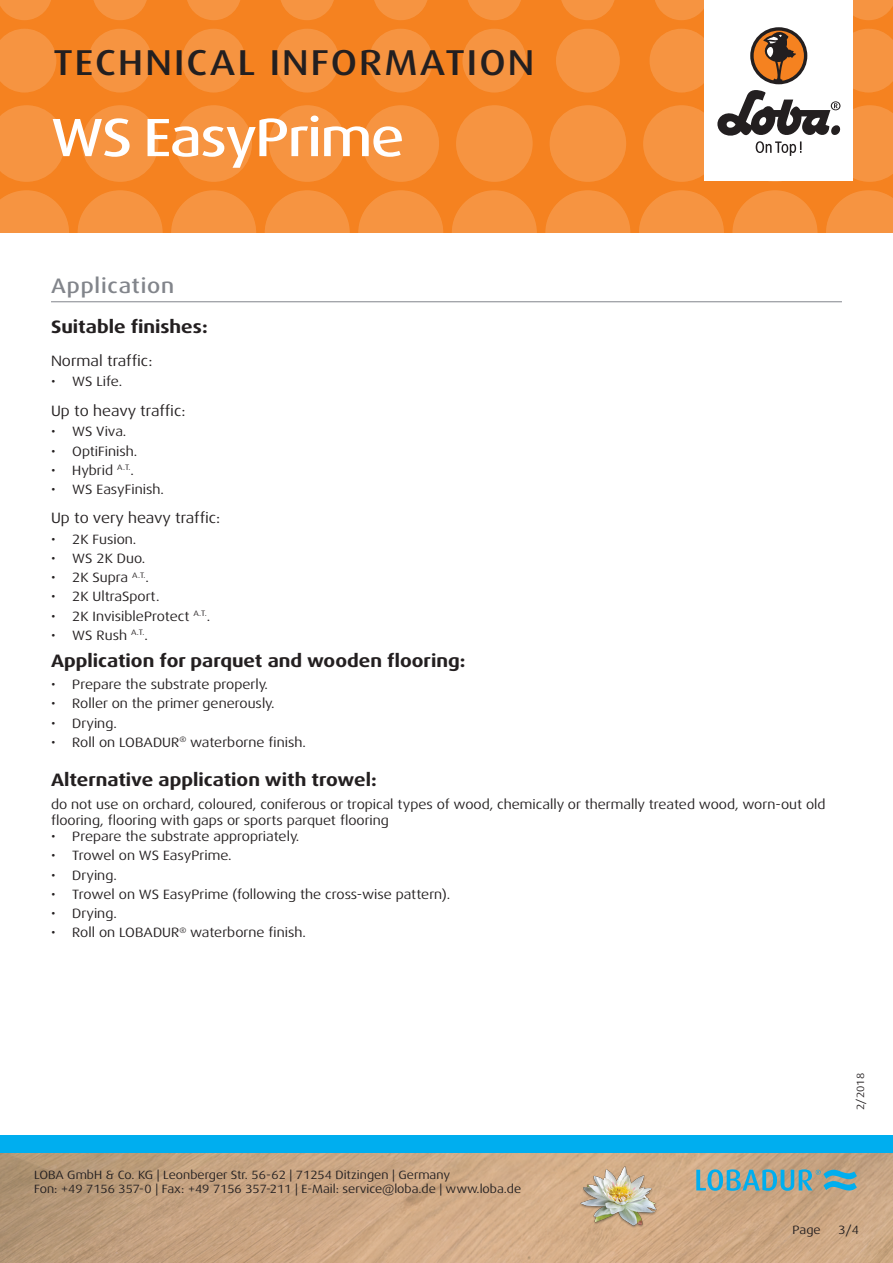
<style>
.page{position:relative;width:893px;height:1263px;background:#fff}
.page>*{position:absolute;margin:0;border:0;box-sizing:border-box;transform-origin:0 0}
.t1{font:500 expanded 54px "Dax Pro";letter-spacing:-.025em;color:#fff}
.t2{font:500 expanded 36px "Dax Pro";letter-spacing:.06em;color:#231f20}
.Titel_grau{font:500 expanded 21px "Dax Pro";letter-spacing:.04em;color:#82858b}
.t3{font:700 expanded 18px "Dax Pro";color:#231f20}
.t4{font:expanded 15px "Dax Pro";color:#231f20}
.Text{font:expanded 13.5px/16.2px "Dax Pro";color:#231f20}
.t5{font:expanded 12px/14.4px "Dax Pro";color:#231f20}
.t6{font:expanded 10.5px "Dax Pro";color:#231f20}
</style>
<div class="page">
<div style="left:0;top:0;width:893px;height:233px;background:#f58220"></div>
<svg style="left:0;top:190px;width:69px;height:43px"></svg>
<svg style="left:78px;top:190px;width:85px;height:85px;fill:#f69441"></svg>
<svg style="left:171px;top:190px;width:85px;height:85px;fill:#f69441"></svg>
<svg style="left:265px;top:190px;width:85px;height:85px;fill:#f69441"></svg>
<svg style="left:358px;top:190px;width:85px;height:85px;fill:#f69441"></svg>
<svg style="left:545px;top:190px;width:85px;height:85px;fill:#f69441"></svg>
<svg style="left:452px;top:190px;width:85px;height:85px;fill:#f69441"></svg>
<svg style="left:732px;top:190px;width:85px;height:85px;fill:#f69441"></svg>
<svg style="left:639px;top:190px;width:85px;height:85px;fill:#f69441"></svg>
<svg style="left:826px;top:190px;width:67px;height:43px"></svg>
<svg style="left:0;top:105px;width:65px;height:77px"></svg>
<svg style="left:82px;top:105px;width:76px;height:77px"></svg>
<svg style="left:175px;top:105px;width:77px;height:77px"></svg>
<svg style="left:269px;top:105px;width:76px;height:77px"></svg>
<svg style="left:456px;top:105px;width:77px;height:77px"></svg>
<svg style="left:362px;top:105px;width:77px;height:77px"></svg>
<svg style="left:550px;top:105px;width:76px;height:77px"></svg>
<svg style="left:0;top:29px;width:56px;height:63px"></svg>
<svg style="left:182px;top:29px;width:64px;height:63px"></svg>
<svg style="left:88px;top:29px;width:64px;height:63px"></svg>
<svg style="left:275px;top:29px;width:64px;height:63px"></svg>
<svg style="left:462px;top:29px;width:64px;height:63px"></svg>
<svg style="left:369px;top:29px;width:64px;height:63px"></svg>
<svg style="left:556px;top:29px;width:64px;height:63px"></svg>
<svg style="left:0;top:0;width:51px;height:20px"></svg>
<svg style="left:187px;top:0;width:53px;height:20px"></svg>
<svg style="left:468px;top:0;width:53px;height:20px"></svg>
<svg style="left:655px;top:0;width:49px;height:20px"></svg>
<svg style="left:93px;top:0;width:54px;height:20px"></svg>
<svg style="left:374px;top:0;width:54px;height:20px"></svg>
<svg style="left:281px;top:0;width:53px;height:20px"></svg>
<svg style="left:561px;top:0;width:54px;height:20px"></svg>
<svg style="left:853px;top:0;width:40px;height:20px"></svg>
<img style="left:0;top:1152px;width:893px;height:111px">
<div style="left:0;top:1135px;width:893px;height:17px;background:#00aeef"></div>
<div style="left:704px;top:0;width:149px;height:181px;background:#fff"></div>
<svg style="left:643px;top:28px;width:250px;height:154px"></svg>
<img style="left:578px;top:1161px;width:82px;height:81px">
<svg style="left:696px;top:1169px;width:161px;height:22px;background:#74a7ae"></svg>
<hr style="left:51px;top:301px;width:791px;height:1px;background:#82858b">
<h2 class="t2" style="left:53px;top:40px;width:483px">TECHNICAL INFORMATION</h2>
<p class="t1" style="left:51px;top:103px;width:355px">WS EasyPrime</p>
<p class="Titel_grau" style="left:51px;top:272px;width:125px">Application</p>
<p class="t3" style="left:51px;top:315px;width:158px">Suitable finishes:</p>
<p class="t4" style="left:51px;top:351px;width:103px">Normal traffic:</p>
<p class="Text" style="left:51px;top:374px;width:73px">• WS Life.</p>
<p class="t4" style="left:51px;top:401px;width:136px">Up to heavy traffic:</p>
<p class="Text" style="left:51px;top:424px;width:77px">• WS Viva.</p>
<p class="Text" style="left:51px;top:443px;width:88px">• OptiFinish.</p>
<p class="Text" style="left:51px;top:462px;width:84px">• Hybrid <sup>A.T.</sup>.</p>
<p class="Text" style="left:51px;top:481px;width:115px">• WS EasyFinish.</p>
<p class="t4" style="left:51px;top:509px;width:171px">Up to very heavy traffic:</p>
<p class="Text" style="left:51px;top:531px;width:87px">• 2K Fusion.</p>
<p class="Text" style="left:51px;top:550px;width:96px">• WS 2K Duo.</p>
<p class="Text" style="left:51px;top:569px;width:99px">• 2K Supra <sup>A.T.</sup>.</p>
<p class="Text" style="left:51px;top:589px;width:110px">• 2K UltraSport.</p>
<p class="Text" style="left:51px;top:608px;width:161px">• 2K InvisibleProtect <sup>A.T.</sup>.</p>
<p class="Text" style="left:51px;top:627px;width:98px">• WS Rush <sup>A.T.</sup>.</p>
<p class="t3" style="left:51px;top:649px;width:416px">Application for parquet and wooden flooring:</p>
<p class="Text" style="left:51px;top:676px;width:219px">• Prepare the substrate properly.</p>
<p class="Text" style="left:51px;top:696px;width:225px">• Roller on the primer generously.</p>
<p class="Text" style="left:51px;top:715px;width:67px">• Drying.</p>
<p class="Text" style="left:51px;top:734px;width:256px">• Roll on LOBADUR<sup>®</sup> waterborne finish.</p>
<p class="t3" style="left:51px;top:768px;width:327px">Alternative application with trowel:</p>
<p class="Text" style="left:51px;top:796px;width:776px">do not use on orchard, coloured, coniferous or tropical types of wood, chemically or thermally treated wood, worn-out old flooring, flooring with gaps or sports parquet flooring</p>
<p class="Text" style="left:51px;top:828px;width:250px">• Prepare the substrate appropriately.</p>
<p class="Text" style="left:51px;top:848px;width:182px">• Trowel on WS EasyPrime.</p>
<p class="Text" style="left:51px;top:867px;width:67px">• Drying.</p>
<p class="Text" style="left:51px;top:886px;width:401px">• Trowel on WS EasyPrime (following the cross-wise pattern).</p>
<p class="Text" style="left:51px;top:905px;width:67px">• Drying.</p>
<p class="Text" style="left:51px;top:924px;width:256px">• Roll on LOBADUR<sup>®</sup> waterborne finish.</p>
<p class="t5" style="left:34px;top:1167px;width:489px">LOBA GmbH &amp; Co. KG | Leonberger Str. 56-62 | 71254 Ditzingen | Germany<br>Fon: +49 7156 357-0 | Fax: +49 7156 357-211 | E-Mail: service@loba.de | www.loba.de</p>
<p class="t6" style="left:854px;top:1110px;width:38px;rotate:-90deg">2/2018</p>
<p class="t5" style="left:793px;top:1223px;width:30px">Page</p>
<p class="t5" style="left:838px;top:1223px;width:22px">3/4</p>
</div>
